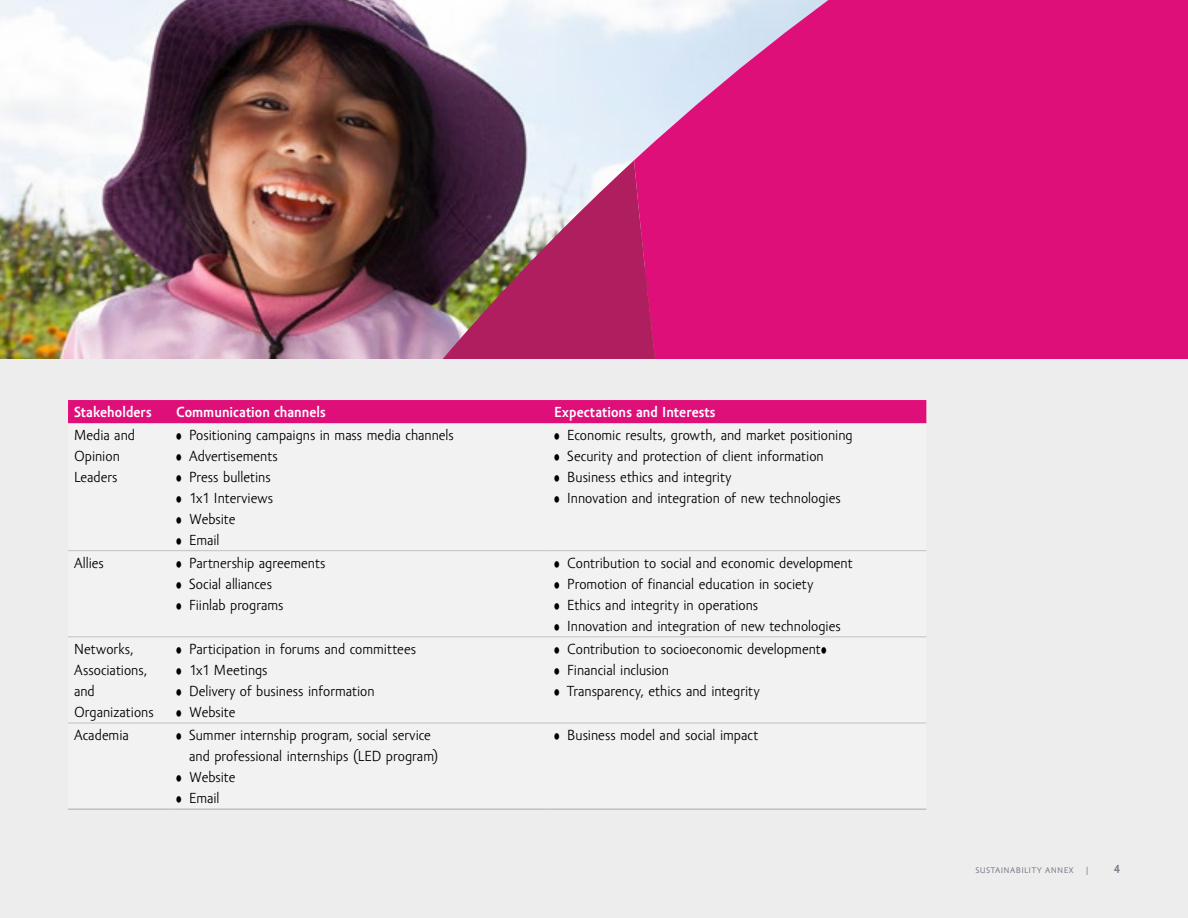
<style>
.page{position:relative;width:1188px;height:918px;background:#eeedee}
.page>*{position:absolute;margin:0;border:0;box-sizing:border-box;transform-origin:0 0}
.t1{font:15px/21px "Amor Sans Pro";color:#000}
.t2{font:700 15px "Amor Sans Pro";letter-spacing:.005em;color:#fff}
.t3{font:12px "Amor Sans Pro";letter-spacing:.04em;color:#757b84}
.t4{font:700 12px "Amor Sans Pro";color:#757b84}
</style>
<div class="page">
<svg style="left:68px;top:423px;width:858px;height:300px"></svg>
<hr style="left:68px;top:550px;width:102px;height:1px;background:#c0c1c5">
<hr style="left:170px;top:550px;width:378px;height:1px;background:#c0c1c5">
<hr style="left:548px;top:550px;width:378px;height:1px;background:#c0c1c5">
<hr style="left:68px;top:636px;width:102px;height:1px;background:#c0c1c5">
<hr style="left:170px;top:636px;width:378px;height:1px;background:#c0c1c5">
<hr style="left:548px;top:636px;width:378px;height:1px;background:#c0c1c5">
<hr style="left:68px;top:723px;width:102px;height:1px;background:#c0c1c5">
<hr style="left:68px;top:808px;width:102px;height:2px;background:#c0c1c5">
<hr style="left:170px;top:723px;width:378px;height:1px;background:#c0c1c5">
<hr style="left:548px;top:723px;width:378px;height:1px;background:#c0c1c5">
<hr style="left:170px;top:808px;width:378px;height:2px;background:#c0c1c5">
<hr style="left:548px;top:808px;width:378px;height:2px;background:#c0c1c5">
<div style="left:68px;top:400px;width:858px;height:23px;background:#df0f79"></div>
<img style="left:0;top:0;width:634px;height:358px">
<svg style="left:634px;top:0;width:554px;height:358px;fill:#df0f79"></svg>
<img style="left:283px;top:160px;width:456px;height:198px">
<p class="t2" style="left:74px;top:404px;width:79px">Stakeholders</p>
<p class="t2" style="left:176px;top:404px;width:151px">Communication channels</p>
<p class="t2" style="left:554px;top:404px;width:163px">Expectations and Interests</p>
<p class="t1" style="left:74px;top:425px;width:63px">Media and<br>Opinion<br>Leaders</p>
<p class="t1" style="left:176px;top:425px;width:279px">• Positioning campaigns in mass media channels</p>
<p class="t1" style="left:176px;top:446px;width:103px">• Advertisements</p>
<p class="t1" style="left:176px;top:467px;width:96px">• Press bulletins</p>
<p class="t1" style="left:176px;top:488px;width:99px">• 1x1 Interviews</p>
<p class="t1" style="left:176px;top:509px;width:61px">• Website</p>
<p class="t1" style="left:176px;top:530px;width:45px">• Email</p>
<p class="t1" style="left:74px;top:553px;width:31px">Allies</p>
<p class="t1" style="left:176px;top:553px;width:151px">• Partnership agreements</p>
<p class="t1" style="left:176px;top:574px;width:97px">• Social alliances</p>
<p class="t1" style="left:176px;top:595px;width:109px">• Fiinlab programs</p>
<p class="t1" style="left:74px;top:639px;width:81px">Networks,<br>Associations, and<br>Organizations</p>
<p class="t1" style="left:176px;top:639px;width:242px">• Participation in forums and committees</p>
<p class="t1" style="left:176px;top:660px;width:93px">• 1x1 Meetings</p>
<p class="t1" style="left:176px;top:681px;width:200px">• Delivery of business information</p>
<p class="t1" style="left:176px;top:702px;width:61px">• Website</p>
<p class="t1" style="left:74px;top:725px;width:56px">Academia</p>
<p class="t1" style="left:189px;top:725px;width:251px;text-indent:-13px">• Summer internship program, social service and professional internships (LED program)</p>
<p class="t1" style="left:176px;top:767px;width:61px">• Website</p>
<p class="t1" style="left:176px;top:788px;width:45px">• Email</p>
<p class="t1" style="left:554px;top:425px;width:300px">• Economic results, growth, and market positioning</p>
<p class="t1" style="left:554px;top:446px;width:271px">• Security and protection of client information</p>
<p class="t1" style="left:554px;top:467px;width:178px">• Business ethics and integrity</p>
<p class="t1" style="left:554px;top:488px;width:288px">• Innovation and integration of new technologies</p>
<p class="t1" style="left:554px;top:553px;width:300px">• Contribution to social and economic development</p>
<p class="t1" style="left:554px;top:574px;width:260px">• Promotion of financial education in society</p>
<p class="t1" style="left:554px;top:595px;width:206px">• Ethics and integrity in operations</p>
<p class="t1" style="left:554px;top:616px;width:288px">• Innovation and integration of new technologies</p>
<p class="t1" style="left:554px;top:639px;width:274px">• Contribution to socioeconomic development•</p>
<p class="t1" style="left:554px;top:660px;width:116px">• Financial inclusion</p>
<p class="t1" style="left:554px;top:681px;width:207px">• Transparency, ethics and integrity</p>
<p class="t1" style="left:554px;top:725px;width:206px">• Business model and social impact</p>
<p class="t3" style="left:975px;top:863px;width:114px">sustainability annex |</p>
<p class="t4" style="left:1114px;top:863px;width:8px">4</p>
</div>
